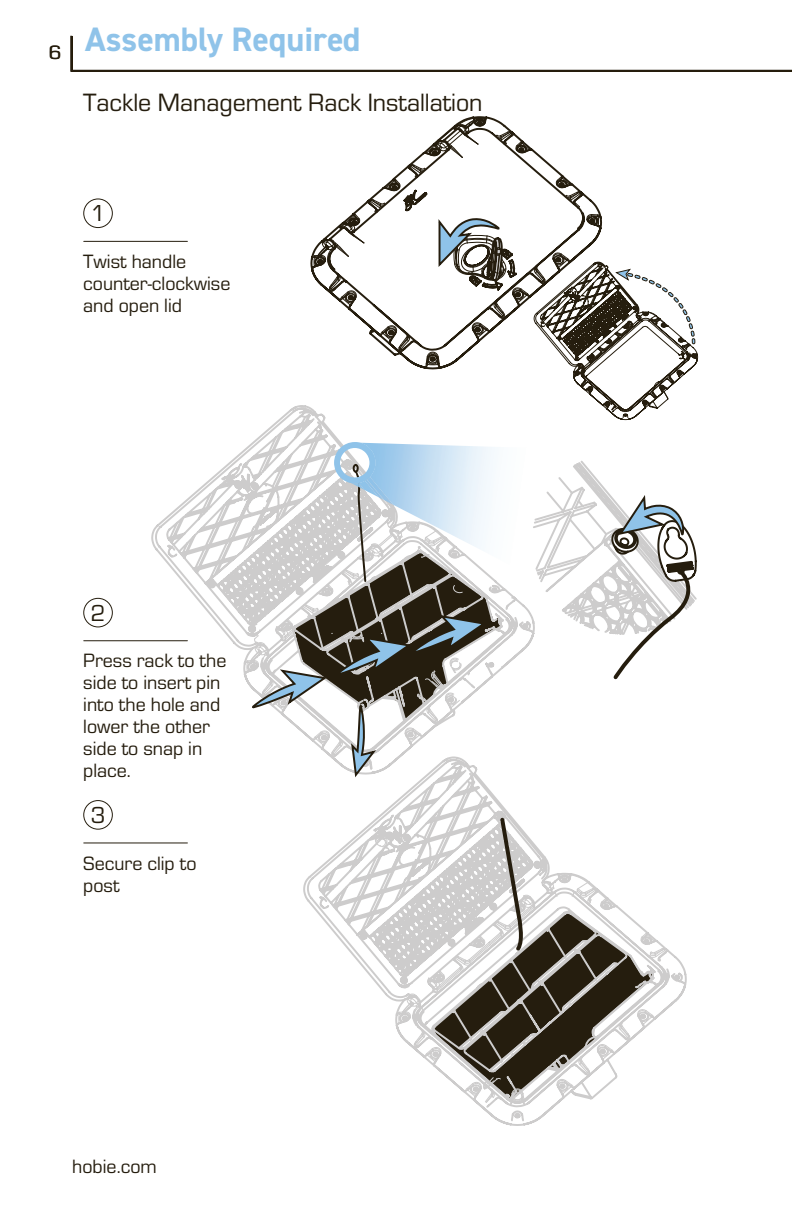
<style>
.page{position:relative;width:792px;height:1224px;background:#fff}
.page>*{position:absolute;margin:0;border:0;box-sizing:border-box;transform-origin:0 0}
.t1{font:700 34px "DIN2014";color:#8fc3e9}
.t2{font:26px "Eurostile";color:#251d0e}
.t3{font:24px "Eurostile";color:#251d0e}
.t4{font:20px/22px "Eurostile";color:#251d0e}
.t5{font:20px "Eurostile";color:#251a05}
</style>
<div class="page">
<hr style="left:71px;top:36px;width:2px;height:36px;background:#251a05">
<hr style="left:71px;top:70px;width:720px;height:2px;background:#251d0e">
<hr style="left:70px;top:36px;width:2px;height:36px;background:#251d0e">
<svg style="left:151px;top:405px;width:380px;height:265px"></svg>
<img style="left:501px;top:443px;width:30px;height:147px">
<svg style="left:213px;top:442px;width:288px;height:314px"></svg>
<svg style="left:311px;top:116px;width:388px;height:305px"></svg>
<svg style="left:303px;top:756px;width:384px;height:370px"></svg>
<svg style="left:374px;top:815px;width:294px;height:291px"></svg>
<svg style="left:531px;top:460px;width:166px;height:220px"></svg>
<div style="left:83px;top:198px;width:30px;height:30px;border:1px solid #251d0e;border-radius:50%"></div>
<hr style="left:84px;top:241px;width:103px;height:1px;background:#251d0e">
<div style="left:83px;top:598px;width:30px;height:29px;border:1px solid #251d0e;border-radius:50%"></div>
<hr style="left:84px;top:640px;width:103px;height:1px;background:#251d0e">
<div style="left:83px;top:800px;width:30px;height:30px;border:1px solid #251d0e;border-radius:50%"></div>
<hr style="left:84px;top:842px;width:103px;height:1px;background:#251d0e">
<p class="t5" style="left:49px;top:39px;width:14px">6</p>
<h1 class="t1" style="left:85px;top:16px;width:277px">Assembly Required</h1>
<h2 class="t2" style="left:83px;top:85px;width:401px">Tackle Management Rack Installation</h2>
<p class="t3" style="left:91px;top:197px;width:16px">1</p>
<p class="t4" style="left:83px;top:250px;width:149px">Twist handle counter-clockwise and open lid</p>
<p class="t3" style="left:91px;top:596px;width:16px">2</p>
<p class="t4" style="left:83px;top:649px;width:145px">Press rack to the side to insert pin into the hole and lower the other side to snap in place.</p>
<p class="t3" style="left:91px;top:799px;width:16px">3</p>
<p class="t4" style="left:83px;top:851px;width:115px">Secure clip to post</p>
<p class="t4" style="left:72px;top:1155px;width:86px">hobie.com</p>
</div>
